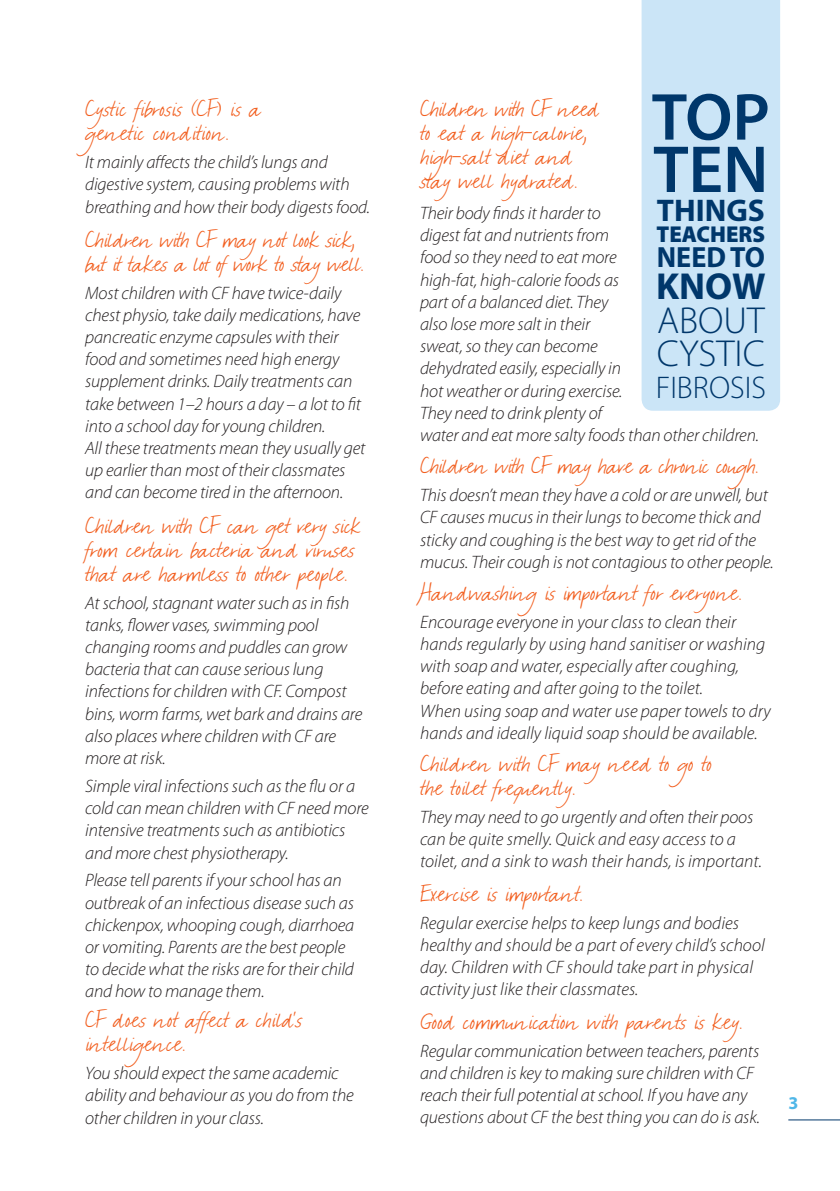
<style>
.page{position:relative;width:840px;height:1191px;background:#fff}
.page>*{position:absolute;margin:0;border:0;box-sizing:border-box;transform-origin:0 0}
.t1{font:600 67px/52.4px "Myriad Pro";color:#00376b}
.t2{font:300 37.6px/33.6px "Myriad Pro";color:#00376b}
.t3{font:700 37.6px "Myriad Pro";color:#00376b}
.t4{font:300 31.4px "Myriad Pro";color:#00376b}
.t5{font:700 31.4px "Myriad Pro";color:#00376b}
.t6{font:700 29.4px "Myriad Pro";color:#00376b;scale:.96 1}
.t7{font:24px/24px "Manolo Handwriting";letter-spacing:.01em;color:#f26021}
.t8{font:24px/24px "Manolo Handwriting";letter-spacing:-.01em;color:#f26021}
.t9{font:900 23px "Myriad Pro";color:#00376b}
.t10{font:italic 300 18px/22.2px "Myriad Pro";letter-spacing:-.01em;color:#231f20}
.t11{font:700 18px "Myriad Pro";color:#50b7e8}
</style>
<div class="page">
<hr style="left:787px;top:1119px;width:52px;height:1px;background:#00376b">
<div style="left:641px;top:0;width:138px;height:411px;background:#cbe5f7"></div>
<h3 class="t7" style="left:85px;top:96px;width:177px">Cystic fibrosis (CF) is a genetic condition.</h3>
<p class="t10" style="left:85px;top:151px;width:286px">It mainly affects the child’s lungs and digestive system, causing problems with breathing and how their body digests food.</p>
<h3 class="t8" style="left:85px;top:226px;width:280px">Children with CF may not look sick, but it takes a lot of work to stay well.</h3>
<p class="t10" style="left:85px;top:281px;width:282px">Most children with CF have twice-daily chest physio, take daily medications, have pancreatic enzyme capsules with their food and sometimes need high energy supplement drinks. Daily treatments can take between 1–2 hours a day – a lot to fit into a school day for young children.<br>All these treatments mean they usually get up earlier than most of their classmates and can become tired in the afternoon.</p>
<h3 class="t7" style="left:85px;top:512px;width:276px">Children with CF can get very sick from certain bacteria and viruses that are harmless to other people.</h3>
<p class="t10" style="left:85px;top:591px;width:278px">At school, stagnant water such as in fish tanks, flower vases, swimming pool changing rooms and puddles can grow bacteria that can cause serious lung infections for children with CF. Compost bins, worm farms, wet bark and drains are also places where children with CF are more at risk.</p>
<p class="t10" style="left:85px;top:774px;width:285px">Simple viral infections such as the flu or a cold can mean children with CF need more intensive treatments such as antibiotics and more chest physiotherapy.</p>
<p class="t10" style="left:85px;top:869px;width:270px">Please tell parents if your school has an outbreak of an infectious disease such as chickenpox, whooping cough, diarrhoea or vomiting. Parents are the best people to decide what the risks are for their child and how to manage them.</p>
<h3 class="t7" style="left:85px;top:1007px;width:218px">CF does not affect a child´s intelligence.</h3>
<p class="t10" style="left:85px;top:1061px;width:270px">You should expect the same academic ability and behaviour as you do from the other children in your class.</p>
<h1 class="t1" style="left:651px;top:89px;width:119px">TOP<br>TEN</h1>
<h3 class="t5" style="left:656px;top:190px;width:109px">THINGS</h3>
<p class="t9" style="left:656px;top:219px;width:110px">TEACHERS</p>
<h3 class="t6" style="left:656px;top:238px;width:114px">NEED TO</h3>
<h2 class="t3" style="left:655px;top:262px;width:111px">KNOW</h2>
<h2 class="t2" style="left:656px;top:303px;width:109px">ABOUT<br>CYSTIC</h2>
<h3 class="t4" style="left:655px;top:368px;width:111px">FIBROSIS</h3>
<h3 class="t7" style="left:420px;top:96px;width:180px">Children with CF need to eat a high-calorie, high-salt diet and stay well hydrated.</h3>
<p class="t10" style="left:420px;top:202px;width:340px">Their body finds it harder to<br>digest fat and nutrients from<br>food so they need to eat more<br>high-fat, high-calorie foods as<br>part of a balanced diet. They<br>also lose more salt in their<br>sweat, so they can become<br>dehydrated easily, especially in<br>hot weather or during exercise.<br>They need to drink plenty of<br>water and eat more salty foods than other children.</p>
<h3 class="t8" style="left:420px;top:453px;width:340px">Children with CF may have a chronic cough.</h3>
<p class="t10" style="left:420px;top:484px;width:355px">This doesn’t mean they have a cold or are unwell, but CF causes mucus in their lungs to become thick and sticky and coughing is the best way to get rid of the mucus. Their cough is not contagious to other people.</p>
<h3 class="t7" style="left:420px;top:580px;width:323px">Handwashing is important for everyone.</h3>
<p class="t10" style="left:420px;top:610px;width:352px">Encourage everyone in your class to clean their hands regularly by using hand sanitiser or washing with soap and water, especially after coughing, before eating and after going to the toilet.<br>When using soap and water use paper towels to dry hands and ideally liquid soap should be available.</p>
<h3 class="t7" style="left:420px;top:751px;width:293px">Children with CF may need to go to the toilet frequently.</h3>
<p class="t10" style="left:420px;top:805px;width:343px">They may need to go urgently and often their poos can be quite smelly. Quick and easy access to a toilet, and a sink to wash their hands, is important.</p>
<h3 class="t7" style="left:420px;top:880px;width:164px">Exercise is important.</h3>
<p class="t10" style="left:420px;top:911px;width:346px">Regular exercise helps to keep lungs and bodies healthy and should be a part of every child’s school day. Children with CF should take part in physical activity just like their classmates.</p>
<h3 class="t7" style="left:420px;top:1008px;width:324px">Good communication with parents is key.</h3>
<p class="t10" style="left:420px;top:1039px;width:341px">Regular communication between teachers, parents and children is key to making sure children with CF reach their full potential at school. If you have any questions about CF the best thing you can do is ask.</p>
<p class="t11" style="left:787px;top:1091px;width:11px">3</p>
</div>
